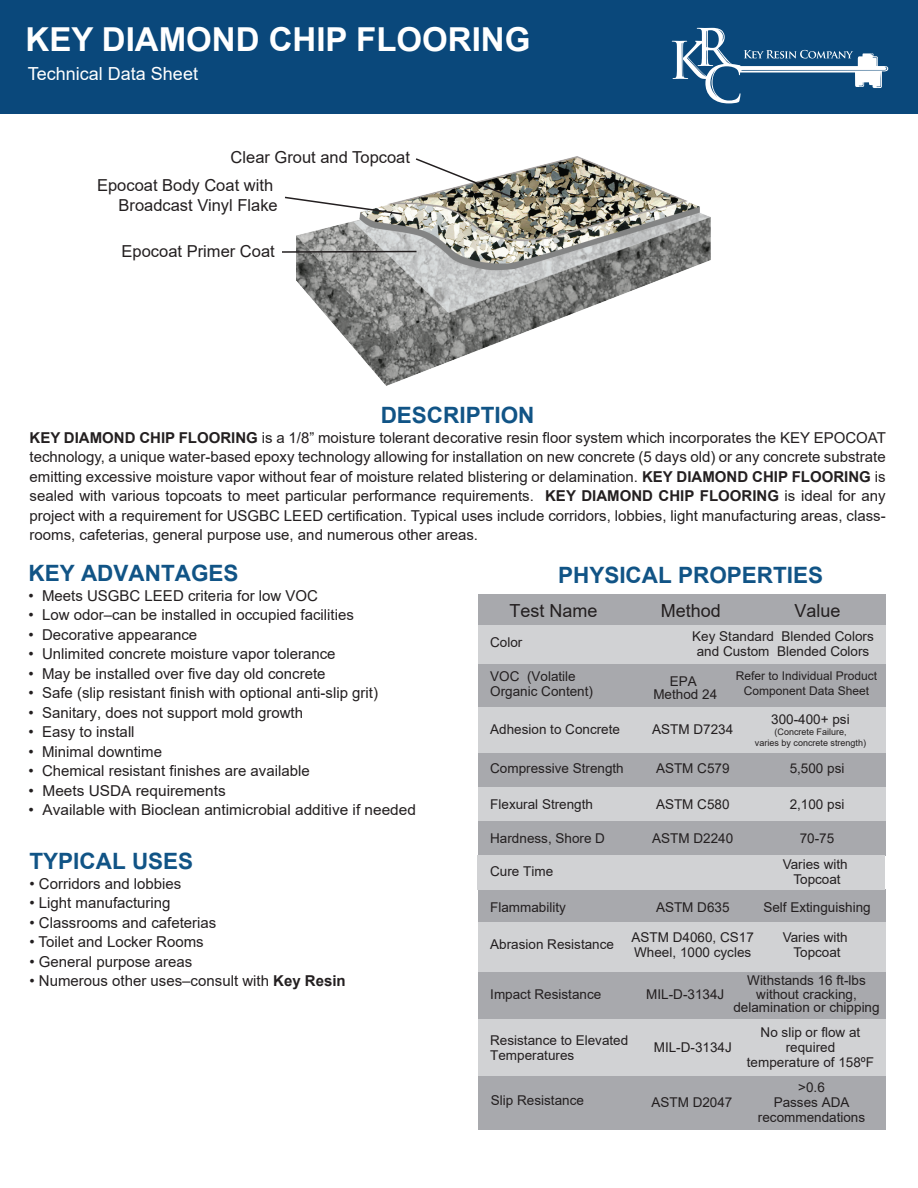
<style>
.page{position:relative;width:918px;height:1188px;background:#fff}
.page>*{position:absolute;margin:0;border:0;box-sizing:border-box;transform-origin:0 0}
.t1{font:700 33px "Arial";color:#fff}
.t2{font:700 22.5px "Arial";color:#115486}
.t3{font:18px "Arial";color:#231f20}
.t4{font:18px "Arial";color:#fff}
.t5{font:16.5px/27.3px "Arial";color:#231f20}
.t6{font:15px/19.5px "Arial";color:#231f20;text-align:justify}
.t7{font:13.5px/15px "Arial";color:#231f20;text-align:center}
.t8{font:12px/15px "Arial";color:#231f20;text-align:center}
.t9{font:9px/10.8px "Arial";color:#231f20;text-align:center}
.s1{font-weight:700}
</style>
<div class="page">
<img style="left:296px;top:156px;width:414px;height:229px">
<div style="left:478px;top:969px;width:407px;height:50px;background:#a8a9ad"></div>
<div style="left:478px;top:787px;width:407px;height:34px;background:#d1d2d4"></div>
<div style="left:478px;top:595px;width:407px;height:31px;background:#a8a9ad"></div>
<div style="left:478px;top:752px;width:407px;height:35px;background:#a8a9ad"></div>
<div style="left:478px;top:821px;width:407px;height:35px;background:#a8a9ad"></div>
<div style="left:478px;top:889px;width:407px;height:35px;background:#a8a9ad"></div>
<div style="left:478px;top:922px;width:407px;height:49px;background:#d1d2d4"></div>
<div style="left:478px;top:707px;width:407px;height:46px;background:#d1d2d4"></div>
<div style="left:478px;top:855px;width:407px;height:35px;background:#d1d2d4"></div>
<div style="left:0;top:0;width:918px;height:114px;background:#0a487b"></div>
<div style="left:478px;top:626px;width:407px;height:39px;background:#d1d2d4"></div>
<div style="left:478px;top:665px;width:407px;height:42px;background:#a8a9ad"></div>
<div style="left:478px;top:1019px;width:407px;height:58px;background:#d1d2d4"></div>
<svg style="left:282px;top:250px;width:136px;height:4px"></svg>
<svg style="left:285px;top:196px;width:119px;height:20px"></svg>
<div style="left:478px;top:1076px;width:407px;height:54px;background:#a8a9ad"></div>
<svg style="left:414px;top:157px;width:101px;height:42px"></svg>
<svg style="left:672px;top:28px;width:216px;height:75px"></svg>
<h1 class="t1" style="left:26px;top:17px;width:506px">KEY DIAMOND CHIP FLOORING</h1>
<p class="t4" style="left:28px;top:62px;width:172px">Technical Data Sheet</p>
<p class="t5" style="left:97px;top:144px;width:314px;text-indent:134px">Clear Grout and Topcoat<br>Epocoat Body Coat with</p>
<p class="t5" style="left:119px;top:191px;width:161px">Broadcast Vinyl Flake</p>
<p class="t5" style="left:122px;top:237px;width:155px">Epocoat Primer Coat</p>
<h2 class="t2" style="left:381px;top:399px;width:155px">DESCRIPTION</h2>
<p class="t6" style="left:30px;top:427px;width:858px"><span class="s1">KEY DIAMOND CHIP FLOORING</span> is a 1/8” moisture tolerant decorative resin floor system which incorporates the KEY EPOCOAT technology, a unique water-based epoxy technology allowing for installation on new concrete (5 days old) or any concrete substrate emitting excessive moisture vapor without fear of moisture related blistering or delamination. <span class="s1">KEY DIAMOND CHIP FLOORING</span> is sealed with various topcoats to meet particular performance requirements. <span class="s1">KEY DIAMOND CHIP FLOORING</span> is ideal for any project with a requirement for USGBC LEED certification. Typical uses include corridors, lobbies, light manufacturing areas, class&shy;rooms, cafeterias, general purpose use, and numerous other areas.</p>
<h2 class="t2" style="left:29px;top:558px;width:212px">KEY ADVANTAGES</h2>
<p class="t6" style="left:29px;top:586px;width:291px">• Meets USGBC LEED criteria for low VOC</p>
<p class="t6" style="left:29px;top:605px;width:327px">• Low odor–can be installed in occupied facilities</p>
<p class="t6" style="left:29px;top:625px;width:170px">• Decorative appearance</p>
<p class="t6" style="left:29px;top:644px;width:309px">• Unlimited concrete moisture vapor tolerance</p>
<p class="t6" style="left:29px;top:664px;width:299px">• May be installed over five day old concrete</p>
<p class="t6" style="left:29px;top:683px;width:351px">• Safe (slip resistant finish with optional anti-slip grit)</p>
<p class="t6" style="left:29px;top:703px;width:276px">• Sanitary, does not support mold growth</p>
<p class="t6" style="left:29px;top:722px;width:108px">• Easy to install</p>
<p class="t6" style="left:29px;top:742px;width:135px">• Minimal downtime</p>
<p class="t6" style="left:29px;top:761px;width:283px">• Chemical resistant finishes are available</p>
<p class="t6" style="left:29px;top:781px;width:199px">• Meets USDA requirements</p>
<p class="t6" style="left:29px;top:800px;width:389px">• Available with Bioclean antimicrobial additive if needed</p>
<h2 class="t2" style="left:30px;top:846px;width:165px">TYPICAL USES</h2>
<p class="t6" style="left:30px;top:874px;width:153px">• Corridors and lobbies</p>
<p class="t6" style="left:30px;top:893px;width:143px">• Light manufacturing</p>
<p class="t6" style="left:30px;top:913px;width:188px">• Classrooms and cafeterias</p>
<p class="t6" style="left:30px;top:932px;width:176px">• Toilet and Locker Rooms</p>
<p class="t6" style="left:30px;top:952px;width:164px">• General purpose areas</p>
<p class="t6" style="left:30px;top:971px;width:318px">• Numerous other uses–consult with <span class="s1">Key Resin</span></p>
<h2 class="t2" style="left:558px;top:560px;width:267px">PHYSICAL PROPERTIES</h2>
<p class="t3" style="left:509px;top:598px;width:90px">Test Name</p>
<p class="t3" style="left:661px;top:598px;width:62px">Method</p>
<p class="t3" style="left:795px;top:598px;width:48px">Value</p>
<p class="t7" style="left:490px;top:635px;width:34px">Color</p>
<p class="t7" style="left:692px;top:629px;width:183px">Key Standard Blended Colors and Custom Blended Colors</p>
<p class="t7" style="left:490px;top:668px;width:104px;text-align:left">VOC (Volatile<br>Organic Content)</p>
<p class="t7" style="left:653px;top:674px;width:65px;line-height:13.5px">EPA<br>Method 24</p>
<p class="t8" style="left:736px;top:668px;width:143px">Refer to Individual Product<br>Component Data Sheet</p>
<p class="t7" style="left:771px;top:712px;width:80px">300-400+ psi</p>
<p class="t9" style="left:755px;top:727px;width:113px">(Concrete Failure,<br>varies by concrete strength)</p>
<p class="t7" style="left:490px;top:722px;width:131px">Adhesion to Concrete</p>
<p class="t7" style="left:652px;top:722px;width:83px">ASTM D7234</p>
<p class="t7" style="left:490px;top:761px;width:135px">Compressive Strength</p>
<p class="t7" style="left:656px;top:761px;width:75px">ASTM C579</p>
<p class="t7" style="left:790px;top:761px;width:56px">5,500 psi</p>
<p class="t7" style="left:490px;top:796px;width:104px">Flexural Strength</p>
<p class="t7" style="left:656px;top:796px;width:75px">ASTM C580</p>
<p class="t7" style="left:790px;top:796px;width:56px">2,100 psi</p>
<p class="t7" style="left:490px;top:831px;width:116px">Hardness, Shore D</p>
<p class="t7" style="left:652px;top:831px;width:83px">ASTM D2240</p>
<p class="t7" style="left:800px;top:831px;width:36px">70-75</p>
<p class="t7" style="left:490px;top:864px;width:65px">Cure Time</p>
<p class="t7" style="left:783px;top:857px;width:67px">Varies with<br>Topcoat</p>
<p class="t7" style="left:490px;top:900px;width:77px">Flammability</p>
<p class="t7" style="left:656px;top:900px;width:75px">ASTM D635</p>
<p class="t7" style="left:763px;top:900px;width:109px">Self Extinguishing</p>
<p class="t7" style="left:632px;top:930px;width:124px;text-align:left">ASTM D4060, CS17<br>Wheel, 1000 cycles</p>
<p class="t7" style="left:783px;top:930px;width:67px">Varies with<br>Topcoat</p>
<p class="t7" style="left:490px;top:937px;width:125px">Abrasion Resistance</p>
<p class="t7" style="left:733px;top:974px;width:148px;line-height:13.5px">Withstands 16 ft-lbs without cracking, delamination or chipping</p>
<p class="t7" style="left:490px;top:987px;width:113px">Impact Resistance</p>
<p class="t7" style="left:646px;top:987px;width:80px">MIL-D-3134J</p>
<p class="t7" style="left:490px;top:1033px;width:140px;text-align:left">Resistance to Elevated<br>Temperatures</p>
<p class="t7" style="left:491px;top:1092px;width:95px">Slip Resistance</p>
<p class="t7" style="left:654px;top:1040px;width:80px">MIL-D-3134J</p>
<p class="t7" style="left:651px;top:1094px;width:83px">ASTM D2047</p>
<p class="t7" style="left:747px;top:1025px;width:129px">No slip or flow at required<br>temperature of 158ºF</p>
<p class="t7" style="left:758px;top:1080px;width:109px">&gt;0.6<br>Passes ADA recommendations</p>
</div>
